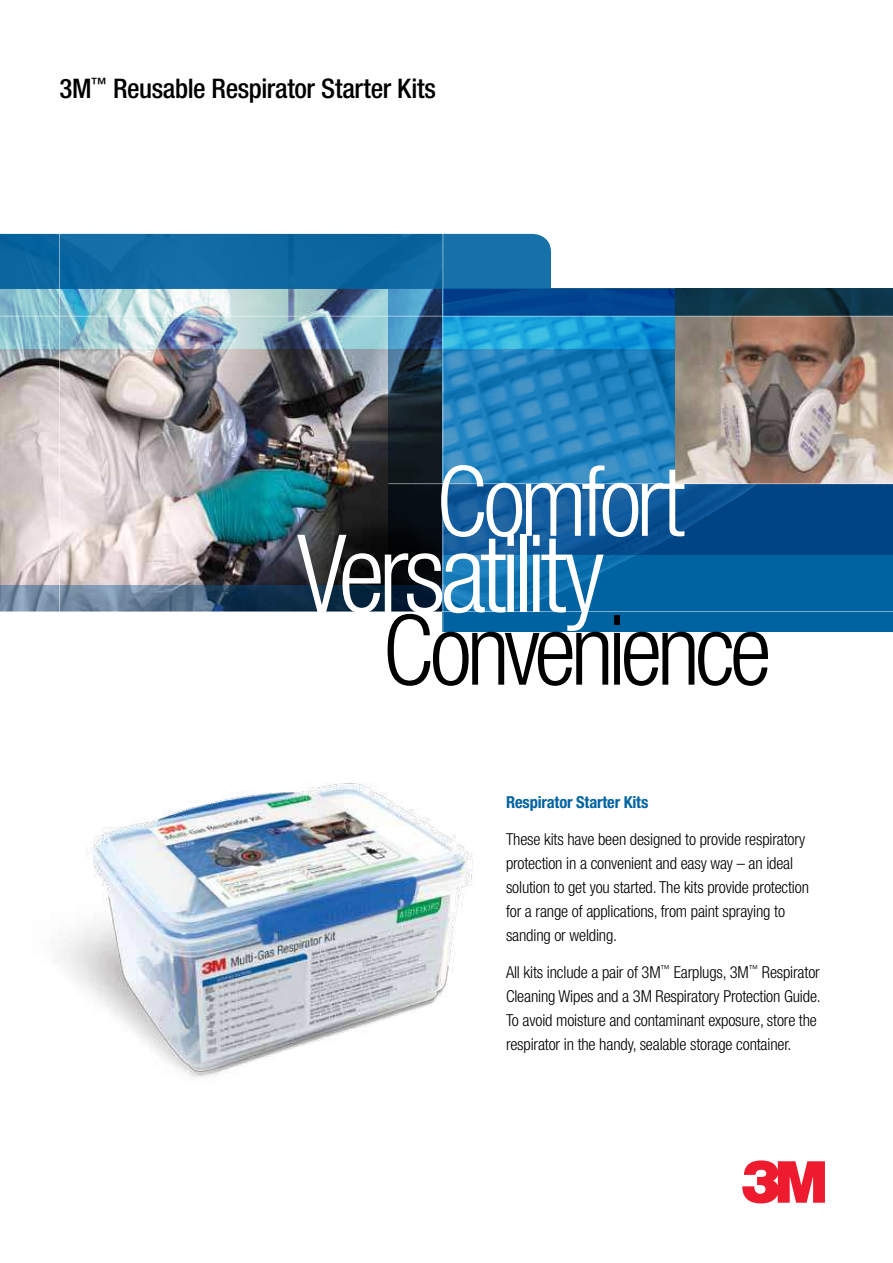
<style>
.page{position:relative;width:893px;height:1263px;background:#fff}
.page>*{position:absolute;margin:0;border:0;box-sizing:border-box;transform-origin:0 0}
.t1{font:300 condensed 108px "Helvetica Neue";letter-spacing:-.055em;color:#fff}
.t2{font:300 condensed 97.5px "Helvetica Neue";letter-spacing:-.055em;color:#000}
.t3{font:300 condensed 97.5px "Helvetica Neue";letter-spacing:-.05em;color:#fff}
.t4{font:500 condensed 27px "Helvetica Neue";letter-spacing:-.015em;color:#000}
.t5{font:300 condensed 16.5px/24px "Helvetica Neue";letter-spacing:-.01em;color:#000}
.t6{font:700 condensed 16.5px "Helvetica Neue";letter-spacing:-.01em;color:#0063a1}
</style>
<div class="page">
<svg style="left:742px;top:1160px;width:83px;height:43px"></svg>
<img style="left:0;top:349px;width:388px;height:236px">
<svg style="left:0;top:585px;width:388px;height:26px;background:#415d77"></svg>
<svg style="left:388px;top:349px;width:54px;height:262px;background:#12202b"></svg>
<img style="left:443px;top:349px;width:450px;height:279px">
<img style="left:0;top:289px;width:676px;height:60px">
<img style="left:676px;top:317px;width:217px;height:166px">
<svg style="left:443px;top:289px;width:450px;height:27px;background:#093e6d"></svg>
<hr style="left:0;top:316px;width:893px;height:1px;background:#fff">
<svg style="left:388px;top:484px;width:505px;height:70px;background:#094982"></svg>
<svg style="left:0;top:234px;width:551px;height:55px;background:#1069a2"></svg>
<hr style="left:59px;top:233px;width:1px;height:412px;background:#fff">
<hr style="left:442px;top:234px;width:1px;height:411px;background:#fff">
<hr style="left:388px;top:483px;width:505px;height:1px;background:#fff">
<img style="left:63px;top:783px;width:410px;height:294px">
<hr style="left:0;top:611px;width:893px;height:1px;background:#fff">
<h3 class="t4" style="left:60px;top:78px;width:378px">3M<sup>™</sup> Reusable Respirator Starter Kits</h3>
<h2 class="t3" style="left:436px;top:460px;width:250px">Comfort</h2>
<h1 class="t1" style="left:297px;top:528px;width:309px">Versatility</h1>
<h2 class="t2" style="left:383px;top:609px;width:390px">Convenience</h2>
<p class="t6" style="left:506px;top:796px;width:144px">Respirator Starter Kits</p>
<p class="t5" style="left:506px;top:828px;width:304px">These kits have been designed to provide respiratory protection in a convenient and easy way – an ideal solution to get you started. The kits provide protection for a range of applications, from paint spraying to sanding or welding.</p>
<p class="t5" style="left:506px;top:961px;width:316px">All kits include a pair of 3M<sup>™</sup> Earplugs, 3M<sup>™</sup> Respirator Cleaning Wipes and a 3M Respiratory Protection Guide.<br>To avoid moisture and contaminant exposure, store the respirator in the handy, sealable storage container.</p>
</div>
